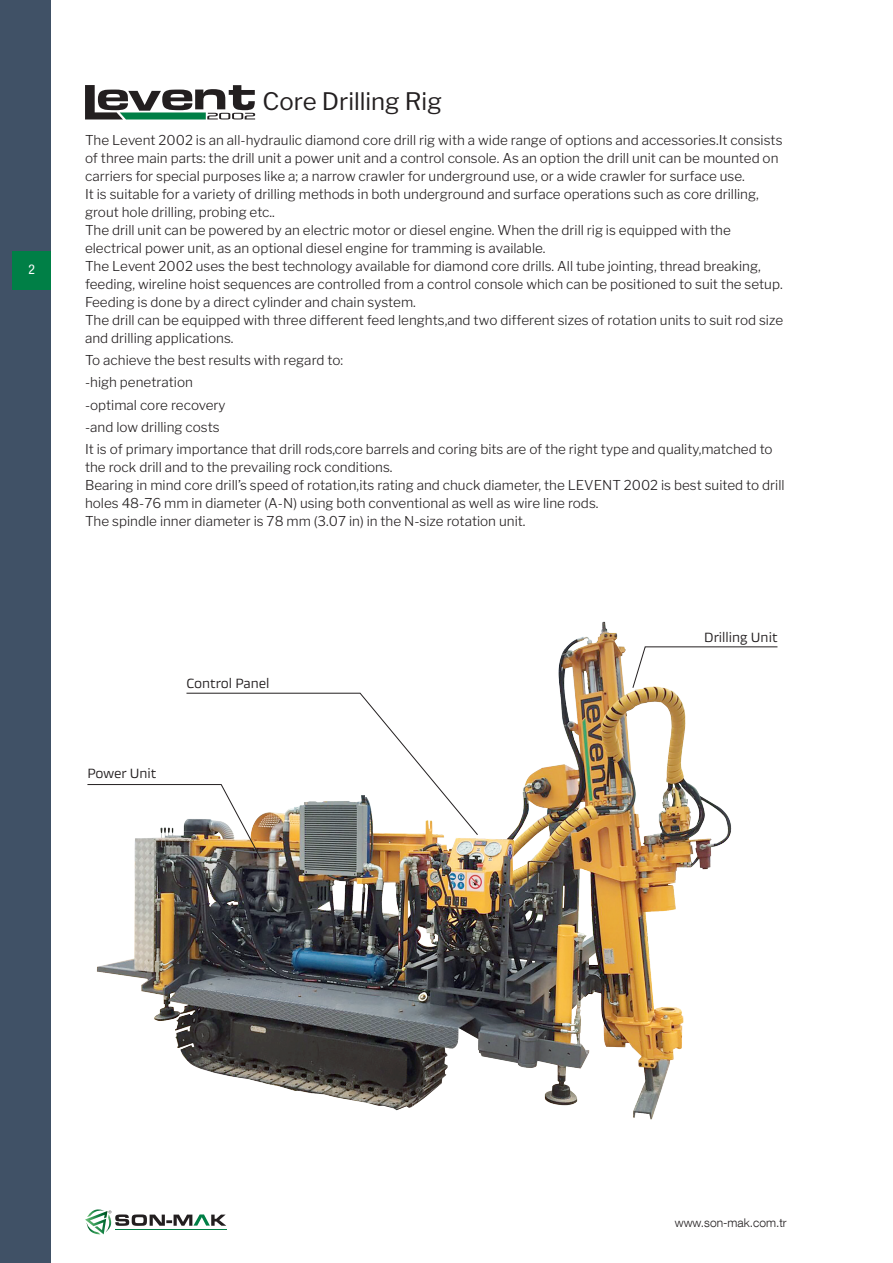
<style>
.page{position:relative;width:893px;height:1263px;background:#fff}
.page>*{position:absolute;margin:0;border:0;box-sizing:border-box;transform-origin:0 0}
.t1{font:24px "Libre Franklin";color:#231f20}
.t2{font:300 13.5px/18px "Libre Franklin";color:#231f20}
.t3{font:13.5px "Akceler A";color:#231f20}
.t4{font:condensed 13.5px "Helvetica Neue LT Com";color:#fff}
.t5{font:300 12px "Helvetica Neue LT Com";color:#231f20}
</style>
<div class="page">
<svg style="left:85px;top:1209px;width:141px;height:26px"></svg>
<hr style="left:115px;top:1229px;width:112px;height:1px;background:#007f46">
<div style="left:0;top:0;width:51px;height:1263px;background:#405166"></div>
<div style="left:13px;top:251px;width:38px;height:38px;background:#007f46"></div>
<img style="left:97px;top:621px;width:635px;height:499px">
<svg style="left:87px;top:692px;width:392px;height:168px"></svg>
<svg style="left:632px;top:646px;width:146px;height:43px"></svg>
<svg style="left:85px;top:85px;width:170px;height:34px"></svg>
<p class="t4" style="left:29px;top:261px;width:8px">2</p>
<p class="t1" style="left:262px;top:87px;width:181px">Core Drilling Rig</p>
<p class="t2" style="left:85px;top:131px;width:699px">The Levent 2002 is an all-hydraulic diamond core drill rig with a wide range of options and accessories.It consists of three main parts: the drill unit a power unit and a control console. As an option the drill unit can be mounted on carriers for special purposes like a; a narrow crawler for underground use, or a wide crawler for surface use.</p>
<p class="t2" style="left:85px;top:185px;width:675px">It is suitable for a variety of drilling methods in both underground and surface operations such as core drilling, grout hole drilling, probing etc..</p>
<p class="t2" style="left:85px;top:221px;width:647px">The drill unit can be powered by an electric motor or diesel engine. When the drill rig is equipped with the electrical power unit, as an optional diesel engine for tramming is available.</p>
<p class="t2" style="left:85px;top:257px;width:699px">The Levent 2002 uses the best technology available for diamond core drills. All tube jointing, thread breaking, feeding, wireline hoist sequences are controlled from a control console which can be positioned to suit the setup.</p>
<p class="t2" style="left:85px;top:293px;width:332px">Feeding is done by a direct cylinder and chain system.</p>
<p class="t2" style="left:85px;top:311px;width:700px">The drill can be equipped with three different feed lenghts,and two different sizes of rotation units to suit rod size and drilling applications.</p>
<p class="t2" style="left:85px;top:351px;width:260px">To achieve the best results with regard to:</p>
<p class="t2" style="left:85px;top:373px;width:109px">-high penetration</p>
<p class="t2" style="left:85px;top:396px;width:142px">-optimal core recovery</p>
<p class="t2" style="left:85px;top:418px;width:136px">-and low drilling costs</p>
<p class="t2" style="left:85px;top:440px;width:689px">It is of primary importance that drill rods,core barrels and coring bits are of the right type and quality,matched to</p>
<p class="t2" style="left:85px;top:458px;width:309px">the rock drill and to the prevailing rock conditions.</p>
<p class="t2" style="left:85px;top:476px;width:701px">Bearing in mind core drill’s speed of rotation,its rating and chuck diameter, the LEVENT 2002 is best suited to drill holes 48-76 mm in diameter (A-N) using both conventional as well as wire line rods.</p>
<p class="t2" style="left:85px;top:512px;width:442px">The spindle inner diameter is 78 mm (3.07 in) in the N-size rotation unit.</p>
<p class="t3" style="left:186px;top:673px;width:84px">Control Panel</p>
<p class="t3" style="left:87px;top:764px;width:70px">Power Unit</p>
<p class="t3" style="left:704px;top:627px;width:75px">Drilling Unit</p>
<p class="t5" style="left:675px;top:1215px;width:113px">www.son-mak.com.tr</p>
</div>
